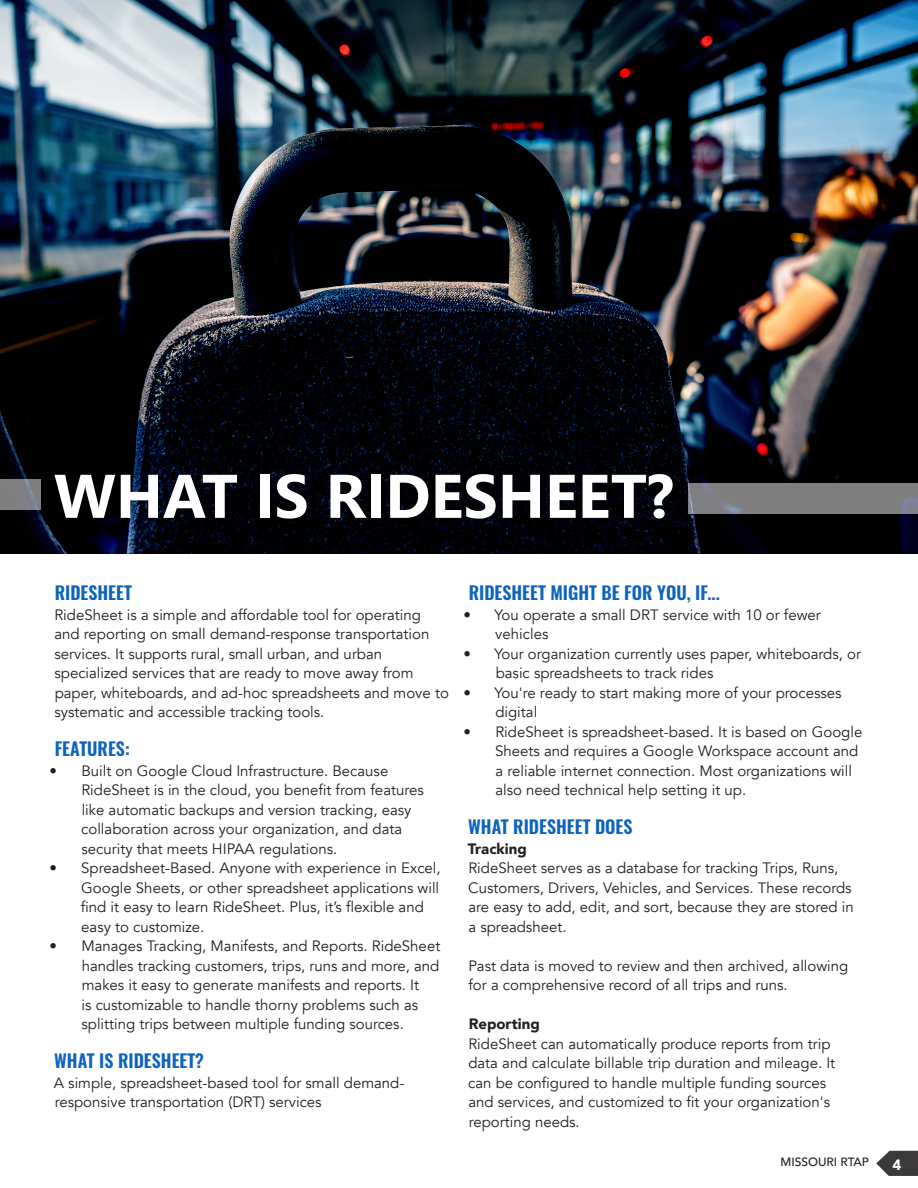
<style>
.page{position:relative;width:918px;height:1188px;background:#fff}
.page>*{position:absolute;margin:0;border:0;box-sizing:border-box;transform-origin:0 0}
.t1{font:700 61.5px "Leelawadee";color:#fff}
.t2{font:600 18px "Oswald";color:#0e63bc}
.t3{font:15px/19.5px "Avenir";color:#231f20}
.t4{font:900 15px "Avenir";color:#231f20}
.t5{font:900 15px "Avenir";color:#fff}
.t6{font:500 12px "Avenir";color:#231f20}
</style>
<div class="page">
<svg style="left:876px;top:1151px;width:42px;height:25px"></svg>
<img style="left:0;top:0;width:918px;height:554px">
<svg style="left:688px;top:483px;width:230px;height:31px;fill:#7f7f7f"></svg>
<svg style="left:0;top:479px;width:40px;height:31px"></svg>
<p class="t1" style="left:54px;top:461px;width:621px">WHAT IS RIDESHEET?</p>
<p class="t2" style="left:55px;top:580px;width:79px">RIDESHEET</p>
<p class="t3" style="left:54px;top:605px;width:396px">RideSheet is a simple and affordable tool for operating and reporting on small demand-response transportation services. It supports rural, small urban, and urban specialized services that are ready to move away from paper, whiteboards, and ad-hoc spreadsheets and move to systematic and accessible tracking tools.</p>
<p class="t2" style="left:55px;top:736px;width:76px">FEATURES:</p>
<p class="t3" style="left:81px;top:761px;width:344px;text-indent:-32px">• Built on Google Cloud Infrastructure. Because RideSheet is in the cloud, you benefit from features like automatic backups and version tracking, easy collaboration across your organization, and data security that meets HIPAA regulations.</p>
<p class="t3" style="left:81px;top:858px;width:361px;text-indent:-31px">• Spreadsheet-Based. Anyone with experience in Excel, Google Sheets, or other spreadsheet applications will find it easy to learn RideSheet. Plus, it’s flexible and easy to customize.</p>
<p class="t3" style="left:81px;top:936px;width:360px;text-indent:-32px">• Manages Tracking, Manifests, and Reports. RideSheet handles tracking customers, trips, runs and more, and makes it easy to generate manifests and reports. It<br>is customizable to handle thorny problems such as splitting trips between multiple funding sources.</p>
<p class="t2" style="left:54px;top:1048px;width:151px">WHAT IS RIDESHEET?</p>
<p class="t3" style="left:54px;top:1073px;width:352px">A simple, spreadsheet-based tool for small demand&shy;responsive transportation (DRT) services</p>
<p class="t2" style="left:469px;top:580px;width:253px">RIDESHEET MIGHT BE FOR YOU, IF...</p>
<p class="t3" style="left:495px;top:605px;width:327px;text-indent:-32px">• You operate a small DRT service with 10 or fewer vehicles</p>
<p class="t3" style="left:496px;top:644px;width:367px;text-indent:-32px">• Your organization currently uses paper, whiteboards, or basic spreadsheets to track rides</p>
<p class="t3" style="left:495px;top:683px;width:348px;text-indent:-32px">• You're ready to start making more of your processes digital</p>
<p class="t3" style="left:495px;top:722px;width:369px;text-indent:-32px">• RideSheet is spreadsheet-based. It is based on Google Sheets and requires a Google Workspace account and a reliable internet connection. Most organizations will also need technical help setting it up.</p>
<p class="t2" style="left:468px;top:814px;width:166px">WHAT RIDESHEET DOES</p>
<p class="t4" style="left:468px;top:836px;width:60px">Tracking</p>
<p class="t3" style="left:468px;top:858px;width:387px">RideSheet serves as a database for tracking Trips, Runs, Customers, Drivers, Vehicles, and Services. These records are easy to add, edit, and sort, because they are stored in a spreadsheet.</p>
<p class="t3" style="left:468px;top:956px;width:382px">Past data is moved to review and then archived, allowing for a comprehensive record of all trips and runs.</p>
<p class="t4" style="left:469px;top:1011px;width:73px">Reporting</p>
<p class="t3" style="left:468px;top:1034px;width:369px">RideSheet can automatically produce reports from trip data and calculate billable trip duration and mileage. It can be configured to handle multiple funding sources and services, and customized to fit your organization's reporting needs.</p>
<p class="t6" style="left:781px;top:1151px;width:90px">MISSOURI RTAP</p>
<p class="t5" style="left:892px;top:1151px;width:10px">4</p>
</div>
